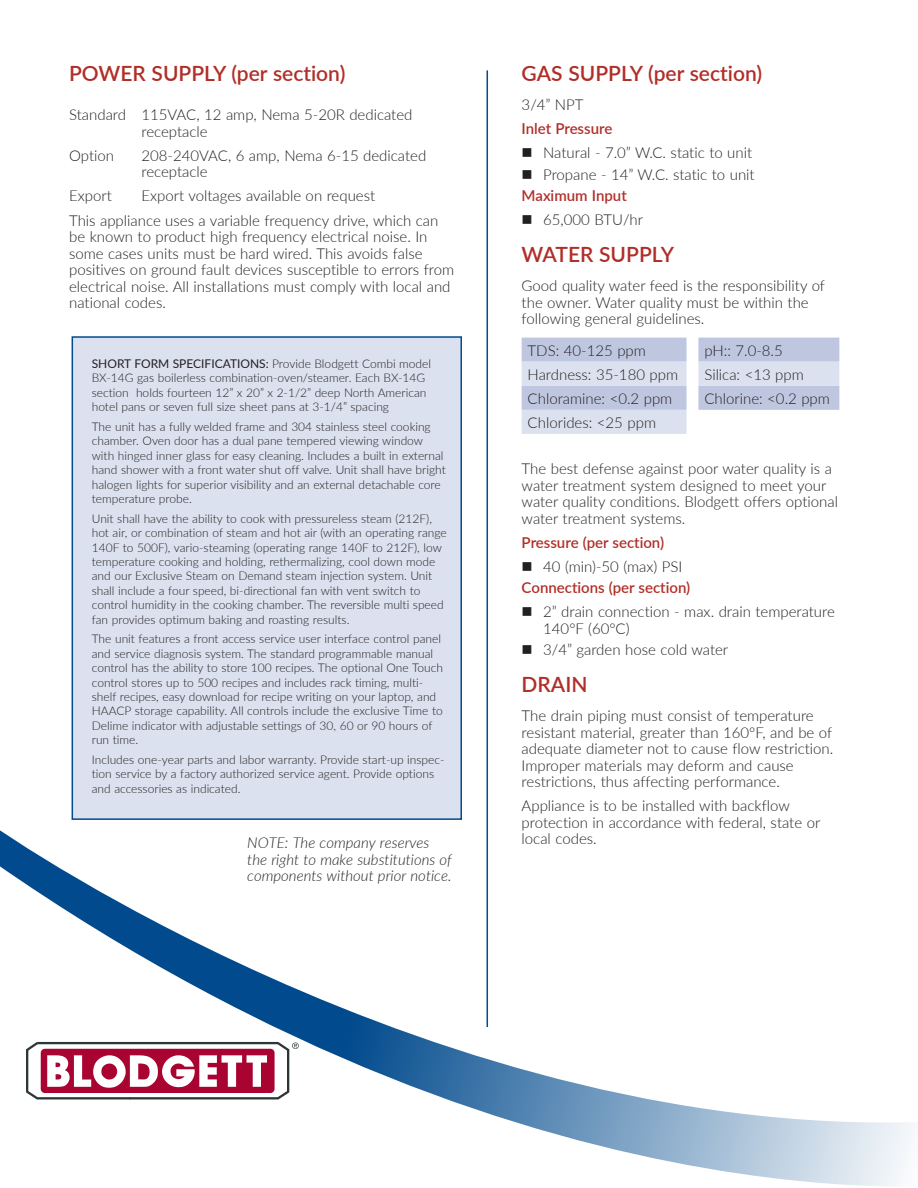
<style>
.page{position:relative;width:918px;height:1188px;background:#fff}
.page>*{position:absolute;margin:0;border:0;box-sizing:border-box;transform-origin:0 0}
.Subhead{font:600 21px "Lato";color:#b12e28}
._10_pt_flush_left{font:300 15px/16.5px "Lato";color:#231f20}
._10_pt_italic_flush_left{font:italic 300 15px/16.5px "Lato";color:#231f20}
._10_pt_flush_left_bold{font:600 15px "Lato";color:#b12e28}
._8_pt_regular{font:300 12px/14.4px "Lato";color:#231f20}
.s1{font-weight:400}
</style>
<div class="page">
<svg style="left:0;top:826px;width:913px;height:360px"></svg>
<svg style="left:26px;top:1042px;width:273px;height:57px"></svg>
<hr style="left:487px;top:70px;width:1px;height:957px;background:#004a8d">
<div style="left:72px;top:336px;width:390px;height:484px;background:#dce1ef;border:2px solid #004a8d"></div>
<svg style="left:522px;top:338px;width:317px;height:96px;background:#d3d9ea"></svg>
<p class="Subhead" style="left:69px;top:58px;width:278px">POWER SUPPLY (per section)</p>
<p class="_10_pt_flush_left" style="left:69px;top:106px;width:59px">Standard</p>
<p class="_10_pt_flush_left" style="left:141px;top:106px;width:273px">115VAC, 12 amp, Nema 5-20R dedicated receptacle</p>
<p class="_10_pt_flush_left" style="left:69px;top:147px;width:46px">Option</p>
<p class="_10_pt_flush_left" style="left:141px;top:147px;width:286px">208-240VAC, 6 amp, Nema 6-15 dedicated receptacle</p>
<p class="_10_pt_flush_left" style="left:69px;top:187px;width:44px">Export</p>
<p class="_10_pt_flush_left" style="left:141px;top:187px;width:235px">Export voltages available on request</p>
<p class="_10_pt_flush_left" style="left:69px;top:211px;width:387px">This appliance uses a variable frequency drive, which can be known to product high frequency electrical noise. In some cases units must be hard wired. This avoids false positives on ground fault devices susceptible to errors from electrical noise. All installations must comply with local and national codes.</p>
<p class="_8_pt_regular" style="left:92px;top:356px;width:341px"><span class="s1">SHORT FORM SPECIFICATIONS:</span> Provide Blodgett Combi model BX-14G gas boilerless combination-oven/steamer. Each BX-14G section holds fourteen 12” x 20” x 2-1/2” deep North American hotel pans or seven full size sheet pans at 3-1/4” spacing</p>
<p class="_8_pt_regular" style="left:92px;top:419px;width:356px">The unit has a fully welded frame and 304 stainless steel cooking chamber. Oven door has a dual pane tempered viewing window with hinged inner glass for easy cleaning. Includes a built in external hand shower with a front water shut off valve. Unit shall have bright halogen lights for superior visibility and an external detachable core temperature probe.</p>
<p class="_8_pt_regular" style="left:92px;top:511px;width:356px">Unit shall have the ability to cook with pressureless steam (212F), hot air, or combination of steam and hot air (with an operating range 140F to 500F), vario-steaming (operating range 140F to 212F), low temperature cooking and holding, rethermalizing, cool down mode and our Exclusive Steam on Demand steam injection system. Unit shall include a four speed, bi-directional fan with vent switch to control humidity in the cooking chamber. The reversible multi speed fan provides optimum baking and roasting results.</p>
<p class="_8_pt_regular" style="left:92px;top:631px;width:353px">The unit features a front access service user interface control panel and service diagnosis system. The standard programmable manual control has the ability to store 100 recipes. The optional One Touch control stores up to 500 recipes and includes rack timing, multi&shy;shelf recipes, easy download for recipe writing on your laptop, and HAACP storage capability. All controls include the exclusive Time to Delime indicator with adjustable settings of 30, 60 or 90 hours of run time.</p>
<p class="_8_pt_regular" style="left:92px;top:752px;width:354px">Includes one-year parts and labor warranty. Provide start-up inspec&shy;tion service by a factory authorized service agent. Provide options and accessories as indicated.</p>
<p class="_10_pt_italic_flush_left" style="left:247px;top:834px;width:206px">NOTE: The company reserves the right to make substitutions of components without prior notice.</p>
<p class="Subhead" style="left:522px;top:58px;width:242px">GAS SUPPLY (per section)</p>
<p class="_10_pt_flush_left" style="left:522px;top:96px;width:63px">3/4” NPT</p>
<p class="_10_pt_flush_left_bold" style="left:522px;top:118px;width:92px">Inlet Pressure</p>
<p class="_10_pt_flush_left" style="left:543px;top:144px;width:211px">Natural - 7.0” W.C. static to unit</p>
<p class="_10_pt_flush_left" style="left:543px;top:165px;width:213px">Propane - 14” W.C. static to unit</p>
<p class="_10_pt_flush_left_bold" style="left:522px;top:185px;width:107px">Maximum Input</p>
<p class="_10_pt_flush_left" style="left:543px;top:211px;width:101px">65,000 BTU/hr</p>
<p class="Subhead" style="left:522px;top:239px;width:154px">WATER SUPPLY</p>
<p class="_10_pt_flush_left" style="left:522px;top:277px;width:305px">Good quality water feed is the responsibility of the owner. Water quality must be within the following general guidelines.</p>
<p class="_10_pt_flush_left" style="left:528px;top:341px;width:120px">TDS: 40-125 ppm</p>
<p class="_10_pt_flush_left" style="left:704px;top:341px;width:80px">pH:: 7.0-8.5</p>
<p class="_10_pt_flush_left" style="left:528px;top:366px;width:152px">Hardness: 35-180 ppm</p>
<p class="_10_pt_flush_left" style="left:704px;top:366px;width:101px">Silica: &lt;13 ppm</p>
<p class="_10_pt_flush_left" style="left:528px;top:390px;width:146px">Chloramine: &lt;0.2 ppm</p>
<p class="_10_pt_flush_left" style="left:704px;top:390px;width:127px">Chlorine: &lt;0.2 ppm</p>
<p class="_10_pt_flush_left" style="left:528px;top:414px;width:130px">Chlorides: &lt;25 ppm</p>
<p class="_10_pt_flush_left" style="left:522px;top:460px;width:318px">The best defense against poor water quality is a water treatment system designed to meet your water quality conditions. Blodgett offers optional water treatment systems.</p>
<p class="_10_pt_flush_left_bold" style="left:522px;top:532px;width:144px">Pressure (per section)</p>
<p class="_10_pt_flush_left" style="left:543px;top:558px;width:141px">40 (min)-50 (max) PSI</p>
<p class="_10_pt_flush_left_bold" style="left:522px;top:577px;width:170px">Connections (per section)</p>
<p class="_10_pt_flush_left" style="left:543px;top:603px;width:293px">2” drain connection - max. drain temperature<br>140°F (60°C)</p>
<p class="_10_pt_flush_left" style="left:543px;top:641px;width:187px">3/4” garden hose cold water</p>
<p class="Subhead" style="left:522px;top:669px;width:67px">DRAIN</p>
<p class="_10_pt_flush_left" style="left:522px;top:707px;width:313px">The drain piping must consist of temperature resistant material, greater than 160°F, and be of adequate diameter not to cause flow restriction.<br>Improper materials may deform and cause restrictions, thus affecting performance.</p>
<p class="_10_pt_flush_left" style="left:522px;top:797px;width:300px">Appliance is to be installed with backflow protection in accordance with federal, state or local codes.</p>
</div>
